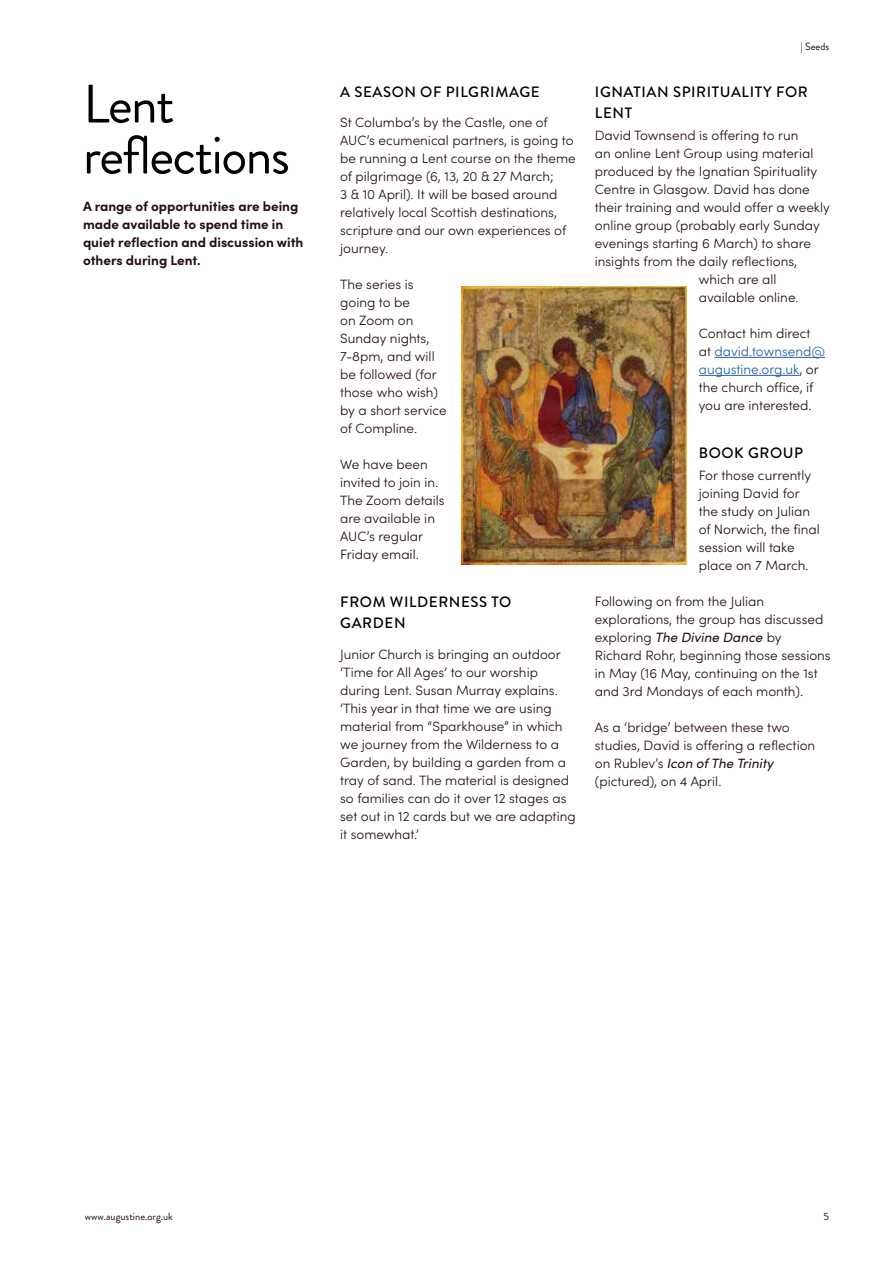
<style>
.page{position:relative;width:893px;height:1263px;background:#fff}
.page>*{position:absolute;margin:0;border:0;box-sizing:border-box;transform-origin:0 0}
.t1{font:54px/51px "Brandon Grotesque";letter-spacing:-.03em;color:#000}
.t2{font:500 15px/21px "Brandon Grotesque";letter-spacing:.04em;color:#000}
.t3{font:300 13.5px/18px "Sofia Pro";color:#240d0d}
.t4{font:700 13.5px/18px "Sofia Pro";color:#240d0d}
.t5{font:10.5px "Brandon Grotesque";color:#240d0d}
.s1{color:#215e9e}
.s2{font-weight:400;font-style:italic}
</style>
<div class="page">
<hr style="left:714px;top:357px;width:111px;height:1px;background:#215e9e">
<hr style="left:699px;top:375px;width:100px;height:1px;background:#215e9e">
<img style="left:462px;top:287px;width:225px;height:277px">
<h1 class="t1" style="left:83px;top:79px;width:208px">Lent reflections</h1>
<p class="t4" style="left:83px;top:196px;width:222px">A range of opportunities are being made available to spend time in quiet reflection and discussion with others during Lent.</p>
<p class="t2" style="left:340px;top:81px;width:201px">A SEASON OF PILGRIMAGE</p>
<p class="t3" style="left:340px;top:113px;width:237px">St Columba’s by the Castle, one of AUC’s ecumenical partners, is going to be running a Lent course on the theme of pilgrimage (6, 13, 20 &amp; 27 March;<br>3 &amp; 10 April). It will be based around relatively local Scottish destinations, scripture and our own experiences of journey.</p>
<p class="t3" style="left:340px;top:275px;width:108px">The series is going to be<br>on Zoom on<br>Sunday nights,<br>7-8pm, and will be followed (for those who wish) by a short service of Compline.</p>
<p class="t3" style="left:340px;top:455px;width:106px">We have been invited to join in.<br>The Zoom details are available in<br>AUC’s regular<br>Friday email.</p>
<p class="t2" style="left:340px;top:592px;width:173px">FROM WILDERNESS TO<br>GARDEN</p>
<p class="t3" style="left:340px;top:644px;width:237px">Junior Church is bringing an outdoor ‘Time for All Ages’ to our worship during Lent. Susan Murray explains. ‘This year in that time we are using material from “Sparkhouse” in which we journey from the Wilderness to a Garden, by building a garden from a tray of sand. The material is designed so families can do it over 12 stages as set out in 12 cards but we are adapting it somewhat.’</p>
<p class="t5" style="left:801px;top:39px;width:30px">| Seeds</p>
<p class="t2" style="left:595px;top:81px;width:214px">IGNATIAN SPIRITUALITY FOR<br>LENT</p>
<p class="t3" style="left:595px;top:125px;width:205px">David Townsend is offering to run</p>
<p class="t3" style="left:595px;top:143px;width:220px">an online Lent Group using material</p>
<p class="t3" style="left:595px;top:161px;width:224px">produced by the Ignatian Spirituality</p>
<p class="t3" style="left:595px;top:179px;width:217px">Centre in Glasgow. David has done</p>
<p class="t3" style="left:595px;top:197px;width:237px">their training and would offer a weekly</p>
<p class="t3" style="left:595px;top:215px;width:226px">online group (probably early Sunday</p>
<p class="t3" style="left:595px;top:233px;width:218px">evenings starting 6 March) to share</p>
<p class="t3" style="left:595px;top:251px;width:204px">insights from the daily reflections,</p>
<p class="t3" style="left:699px;top:269px;width:79px">which are all</p>
<p class="t3" style="left:699px;top:287px;width:101px">available online.</p>
<p class="t3" style="left:699px;top:323px;width:128px">Contact him direct at <span class="s1">david.townsend@ augustine.org.uk</span>, or the church office, if you are interested.</p>
<p class="t2" style="left:699px;top:442px;width:106px">BOOK GROUP</p>
<p class="t3" style="left:699px;top:465px;width:123px">For those currently joining David for the study on Julian of Norwich, the final session will take place on 7 March.</p>
<p class="t3" style="left:595px;top:591px;width:237px">Following on from the Julian explorations, the group has discussed exploring <span class="s2">The Divine Dance</span> by Richard Rohr, beginning those sessions in May (16 May, continuing on the 1st and 3rd Mondays of each month).</p>
<p class="t3" style="left:595px;top:717px;width:222px">As a ‘bridge’ between these two studies, David is offering a reflection on Rublev’s <span class="s2">Icon of The Trinity </span>(pictured), on 4 April.</p>
<p class="t5" style="left:85px;top:1209px;width:90px">www.augustine.org.uk</p>
<p class="t5" style="left:824px;top:1209px;width:7px">5</p>
</div>
